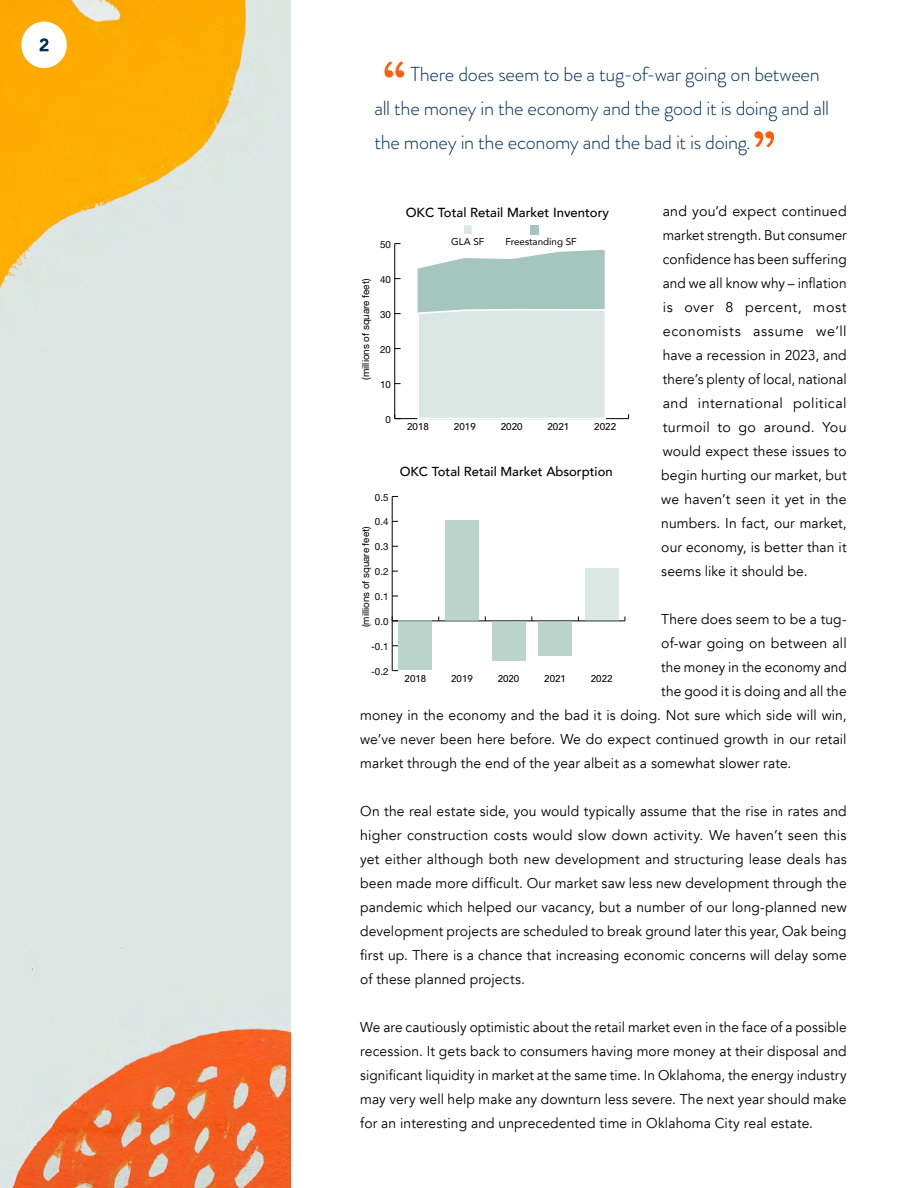
<style>
.page{position:relative;width:918px;height:1188px;background:#fff}
.page>*{position:absolute;margin:0;border:0;box-sizing:border-box;transform-origin:0 0}
.t1{font:300 20.25px/34px "Brandon Grotesque";letter-spacing:-.015em;color:#002e5a}
.t2{font:14.1px/24px "Avenir";letter-spacing:.01em;color:#000;text-align:justify}
.t3{font:14.1px/24px "Avenir";letter-spacing:.01em;color:#000;text-align:justify;scale:.96 1}
.t4{font:500 13.05px "Avenir";color:#000}
.t5{font:9.75px "Helvetica Neue LT Std";color:#000}
.t6{font:500 9.75px "Avenir";color:#000}
.t7{font:9.75px "Avenir";color:#000}
</style>
<div class="page">
<hr style="left:392px;top:620px;width:233px;height:1px;background:#000">
<hr style="left:392px;top:496px;width:1px;height:175px;background:#000">
<div style="left:399px;top:621px;width:33px;height:49px;background:#bbd4cc"></div>
<div style="left:445px;top:521px;width:34px;height:100px;background:#bbd4cc"></div>
<div style="left:492px;top:621px;width:33px;height:40px;background:#bbd4cc"></div>
<div style="left:538px;top:621px;width:34px;height:35px;background:#bbd4cc"></div>
<div style="left:585px;top:569px;width:33px;height:52px;background:#dbe8e4"></div>
<hr style="left:395px;top:418px;width:234px;height:1px;background:#000">
<hr style="left:394px;top:244px;width:1px;height:175px;background:#000">
<svg style="left:416px;top:250px;width:191px;height:170px;background:#cdded8"></svg>
<div style="left:530px;top:225px;width:9px;height:10px;background:#a5c6bc"></div>
<div style="left:463px;top:225px;width:9px;height:10px;background:#dae7e2"></div>
<div style="left:463px;top:224px;width:10px;height:11px;border:1px solid #fff"></div>
<img style="left:0;top:0;width:291px;height:1188px">
<div style="left:21px;top:22px;width:46px;height:46px;background:#fff;border-radius:23px"></div>
<svg style="left:40px;top:38px;width:9px;height:13px"></svg>
<svg style="left:754px;top:131px;width:20px;height:16px"></svg>
<svg style="left:384px;top:61px;width:20px;height:17px"></svg>
<h1 class="t1" style="left:374px;top:57px;width:456px;text-indent:36px">There does seem to be a tug-of-war going on between all the money in the economy and the good it is doing and all the money in the economy and the bad it is doing.</h1>
<p class="t2" style="left:661px;top:199px;width:187px">and you’d expect continued market strength. But consumer confidence has been suffering and we all know why – inflation is over 8 percent, most economists assume we’ll have a recession in 2023, and there’s plenty of local, national and international political turmoil to go around. You would expect these issues to begin hurting our market, but we haven’t seen it yet in the numbers. In fact, our market, our economy, is better than it seems like it should be.</p>
<p class="t2" style="left:661px;top:607px;width:187px">There does seem to be a tug-</p>
<p class="t2" style="left:661px;top:631px;width:187px">of-war going on between all</p>
<p class="t3" style="left:661px;top:655px;width:195px">the money in the economy and</p>
<p class="t2" style="left:661px;top:679px;width:187px">the good it is doing and all the</p>
<p class="t2" style="left:360px;top:703px;width:488px">money in the economy and the bad it is doing. Not sure which side will win,</p>
<p class="t2" style="left:360px;top:727px;width:488px">we’ve never been here before. We do expect continued growth in our retail</p>
<p class="t2" style="left:360px;top:751px;width:433px">market through the end of the year albeit as a somewhat slower rate.</p>
<p class="t2" style="left:360px;top:799px;width:488px">On the real estate side, you would typically assume that the rise in rates and higher construction costs would slow down activity. We haven’t seen this yet either although both new development and structuring lease deals has been made more difficult. Our market saw less new development through the pandemic which helped our vacancy, but a number of our long-planned new development projects are scheduled to break ground later this year, Oak being first up. There is a chance that increasing economic concerns will delay some of these planned projects.</p>
<p class="t3" style="left:360px;top:1015px;width:508px">We are cautiously optimistic about the retail market even in the face of a possible recession. It gets back to consumers having more money at their disposal and significant liquidity in market at the same time. In Oklahoma, the energy industry may very well help make any downturn less severe. The next year should make for an interesting and unprecedented time in Oklahoma City real estate.</p>
<p class="t4" style="left:406px;top:201px;width:205px">OKC Total Retail Market Inventory</p>
<p class="t7" style="left:451px;top:234px;width:35px">GLA SF</p>
<p class="t7" style="left:505px;top:234px;width:73px">Freestanding SF</p>
<p class="t5" style="left:380px;top:238px;width:12px">50</p>
<p class="t5" style="left:380px;top:273px;width:12px">40</p>
<p class="t5" style="left:360px;top:380px;width:103px;rotate:-90deg">(millions of square feet)</p>
<p class="t5" style="left:380px;top:308px;width:12px">30</p>
<p class="t5" style="left:380px;top:343px;width:12px">20</p>
<p class="t5" style="left:380px;top:378px;width:12px">10</p>
<p class="t5" style="left:386px;top:413px;width:7px">0</p>
<p class="t6" style="left:407px;top:418px;width:23px">2018</p>
<p class="t6" style="left:454px;top:418px;width:23px">2019</p>
<p class="t6" style="left:501px;top:418px;width:23px">2020</p>
<p class="t6" style="left:548px;top:418px;width:23px">2021</p>
<p class="t6" style="left:594px;top:418px;width:23px">2022</p>
<p class="t4" style="left:400px;top:461px;width:215px">OKC Total Retail Market Absorption</p>
<p class="t5" style="left:375px;top:491px;width:15px">0.5</p>
<p class="t5" style="left:375px;top:516px;width:15px">0.4</p>
<p class="t5" style="left:360px;top:627px;width:102px;rotate:-90deg">(millions of square feet)</p>
<p class="t5" style="left:375px;top:541px;width:15px">0.3</p>
<p class="t5" style="left:375px;top:566px;width:15px">0.2</p>
<p class="t5" style="left:375px;top:591px;width:15px">0.1</p>
<p class="t5" style="left:375px;top:616px;width:15px">0.0</p>
<p class="t5" style="left:371px;top:641px;width:19px">-0.1</p>
<p class="t5" style="left:371px;top:665px;width:19px">-0.2</p>
<p class="t6" style="left:405px;top:670px;width:23px">2018</p>
<p class="t6" style="left:451px;top:670px;width:23px">2019</p>
<p class="t6" style="left:498px;top:670px;width:23px">2020</p>
<p class="t6" style="left:544px;top:670px;width:23px">2021</p>
<p class="t6" style="left:591px;top:670px;width:23px">2022</p>
</div>
